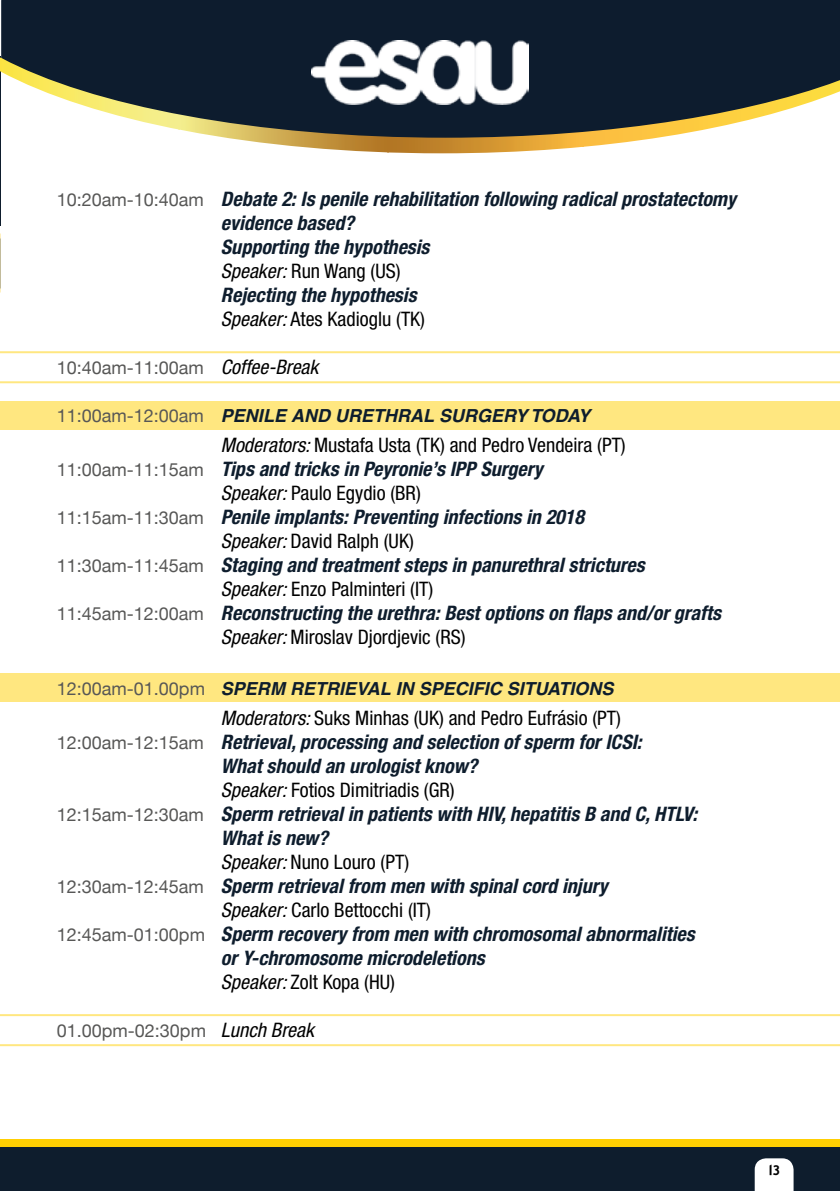
<style>
.page{position:relative;width:840px;height:1191px;background:#fff}
.page>*{position:absolute;margin:0;border:0;box-sizing:border-box;transform-origin:0 0}
.t1{font:italic 700 condensed 20px/24px "Helvetica Neue";color:#0e1d2d}
.t2{font:condensed 20px "Helvetica Neue";color:#000}
.t3{font:italic 700 18px "Helvetica";color:#0e1d2d}
.t4{font:18px "Helvetica Neue";color:#575756}
.t5{font:14px "London Two";color:#000}
.s1{font-weight:400;font-style:normal;font-stretch:normal;font-size:18px;color:#575756}
.s2{font-weight:400;color:#000}
.s3{font-weight:400;font-style:normal;color:#000}
.s4{font-style:italic;font-stretch:condensed;font-size:20px;color:#000}
.s5{font-family:"Helvetica Neue";font-weight:400;font-style:normal;color:#575756}
.s6{font-style:italic}
</style>
<div class="page">
<div style="left:0;top:1138px;width:839px;height:53px;background:#ffcf02"></div>
<div style="left:0;top:1147px;width:839px;height:44px;background:#0e1d2d"></div>
<svg style="left:754px;top:1158px;width:39px;height:33px"></svg>
<div style="left:0;top:401px;width:839px;height:29px;background:#ffe780"></div>
<div style="left:0;top:673px;width:839px;height:29px;background:#ffe780"></div>
<hr style="left:0;top:351px;width:839px;height:2px;background:#ffcf02">
<hr style="left:0;top:381px;width:839px;height:2px;background:#ffcf02">
<hr style="left:0;top:1014px;width:839px;height:2px;background:#ffcf02">
<hr style="left:0;top:1044px;width:839px;height:2px;background:#ffcf02">
<svg style="left:0;top:58px;width:655px;height:95px"></svg>
<svg style="left:1px;top:0;width:838px;height:138px;background:#353f45"></svg>
<img style="left:311px;top:41px;width:217px;height:63px">
<p class="t1" style="left:221px;top:186px;width:516px;text-indent:-164px"><span class="s1">10:20am-10:40am</span> Debate 2: Is penile rehabilitation following radical prostatectomy evidence based?<br>Supporting the hypothesis<br><span class="s2">Speaker:</span> <span class="s3">Run Wang (US)<br></span>Rejecting the hypothesis<br><span class="s2">Speaker:</span> <span class="s3">Ates Kadioglu (TK)</span></p>
<p class="t4" style="left:57px;top:354px;width:263px">10:40am-11:00am <span class="s4">Coffee-Break</span></p>
<p class="t3" style="left:57px;top:404px;width:534px"><span class="s5">11:00am-12:00am</span> PENILE AND URETHRAL SURGERY TODAY</p>
<p class="t2" style="left:221px;top:433px;width:406px"><span class="s6">Moderators:</span> Mustafa Usta (TK) and Pedro Vendeira (PT)</p>
<p class="t1" style="left:57px;top:456px;width:487px"><span class="s1">11:00am-11:15am</span> Tips and tricks in Peyronie’s IPP Surgery</p>
<p class="t2" style="left:221px;top:481px;width:201px"><span class="s6">Speaker:</span> Paulo Egydio (BR)</p>
<p class="t1" style="left:57px;top:504px;width:528px"><span class="s1">11:15am-11:30am</span> Penile implants: Preventing infections in 2018</p>
<p class="t2" style="left:221px;top:529px;width:194px"><span class="s6">Speaker:</span> David Ralph (UK)</p>
<p class="t1" style="left:57px;top:552px;width:589px"><span class="s1">11:30am-11:45am</span> Staging and treatment steps in panurethral strictures</p>
<p class="t2" style="left:221px;top:577px;width:214px"><span class="s6">Speaker:</span> Enzo Palminteri (IT)</p>
<p class="t1" style="left:57px;top:600px;width:665px"><span class="s1">11:45am-12:00am</span> Reconstructing the urethra: Best options on flaps and/or grafts</p>
<p class="t2" style="left:221px;top:625px;width:246px"><span class="s6">Speaker:</span> Miroslav Djordjevic (RS)</p>
<p class="t3" style="left:57px;top:677px;width:558px"><span class="s5">12:00am-01.00pm</span> SPERM RETRIEVAL IN SPECIFIC SITUATIONS</p>
<p class="t2" style="left:221px;top:706px;width:401px"><span class="s6">Moderators:</span> Suks Minhas (UK) and Pedro Eufrásio (PT)</p>
<p class="t1" style="left:57px;top:729px;width:586px"><span class="s1">12:00am-12:15am</span> Retrieval, processing and selection of sperm for ICSI:</p>
<p class="t1" style="left:221px;top:753px;width:258px">What should an urologist know?</p>
<p class="t2" style="left:221px;top:778px;width:235px"><span class="s6">Speaker:</span> Fotios Dimitriadis (GR)</p>
<p class="t1" style="left:57px;top:801px;width:641px"><span class="s1">12:15am-12:30am</span> Sperm retrieval in patients with HIV, hepatitis B and C, HTLV:</p>
<p class="t1" style="left:221px;top:825px;width:108px">What is new?</p>
<p class="t2" style="left:221px;top:850px;width:190px"><span class="s6">Speaker:</span> Nuno Louro (PT)</p>
<p class="t1" style="left:57px;top:873px;width:552px"><span class="s1">12:30am-12:45am</span> Sperm retrieval from men with spinal cord injury</p>
<p class="t2" style="left:221px;top:898px;width:211px"><span class="s6">Speaker:</span> Carlo Bettocchi (IT)</p>
<p class="t1" style="left:57px;top:921px;width:639px"><span class="s1">12:45am-01:00pm</span> Sperm recovery from men with chromosomal abnormalities</p>
<p class="t1" style="left:221px;top:945px;width:265px">or Y-chromosome microdeletions</p>
<p class="t2" style="left:221px;top:970px;width:175px"><span class="s6">Speaker:</span> Zolt Kopa (HU)</p>
<p class="t4" style="left:57px;top:1017px;width:258px">01.00pm-02:30pm <span class="s4">Lunch Break</span></p>
<p class="t5" style="left:768px;top:1161px;width:13px">13</p>
</div>
